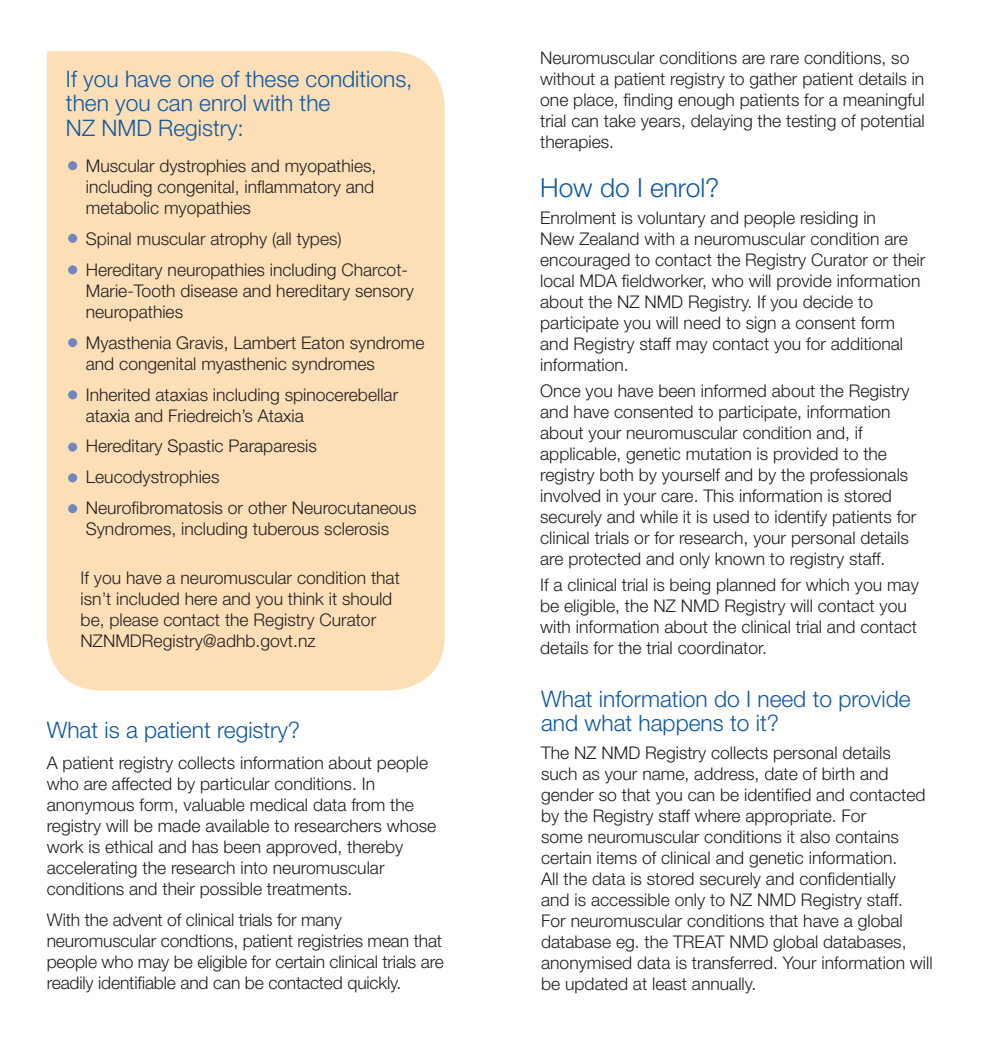
<style>
.page{position:relative;width:983px;height:1042px;background:#fff}
.page>*{position:absolute;margin:0;border:0;box-sizing:border-box;transform-origin:0 0}
.t1{font:300 26.25px "Helvetica Neue LT Std";color:#1058a2}
.t2{font:300 22.75px/24.5px "Helvetica Neue LT Std";color:#1058a2}
.t3{font:300 17.5px/21px "Helvetica Neue LT Std";color:#231f20}
</style>
<div class="page">
<div style="left:47px;top:51px;width:397px;height:639px;background:#fcdfb6"></div>
<div style="left:68px;top:234px;width:9px;height:9px;background:#7387bf;border-radius:50%"></div>
<div style="left:68px;top:161px;width:9px;height:9px;background:#7387bf;border-radius:50%"></div>
<div style="left:68px;top:265px;width:9px;height:9px;background:#7387bf;border-radius:50%"></div>
<div style="left:68px;top:338px;width:9px;height:9px;background:#7387bf;border-radius:50%"></div>
<div style="left:68px;top:390px;width:9px;height:9px;background:#7387bf;border-radius:50%"></div>
<div style="left:68px;top:442px;width:9px;height:10px;background:#7387bf;border-radius:50%"></div>
<div style="left:68px;top:473px;width:9px;height:9px;background:#7387bf;border-radius:50%"></div>
<div style="left:68px;top:504px;width:9px;height:9px;background:#7387bf;border-radius:50%"></div>
<h2 class="t2" style="left:66px;top:66px;width:348px">If you have one of these conditions, then you can enrol with the<br>NZ NMD Registry:</h2>
<p class="t3" style="left:86px;top:155px;width:292px">Muscular dystrophies and myopathies, including congenital, inflammatory and metabolic myopathies</p>
<p class="t3" style="left:86px;top:223px;width:323px;line-height:31px">Spinal muscular atrophy (all types)<br>Hereditary neuropathies including Charcot-</p>
<p class="t3" style="left:86px;top:279px;width:329px">Marie-Tooth disease and hereditary sensory neuropathies</p>
<p class="t3" style="left:86px;top:331px;width:340px">Myasthenia Gravis, Lambert Eaton syndrome and congenital myasthenic syndromes</p>
<p class="t3" style="left:86px;top:383px;width:314px">Inherited ataxias including spinocerebellar ataxia and Friedreich’s Ataxia</p>
<p class="t3" style="left:86px;top:430px;width:332px;line-height:31px">Hereditary Spastic Paraparesis<br>Leucodystrophies<br>Neurofibromatosis or other Neurocutaneous</p>
<p class="t3" style="left:86px;top:518px;width:305px">Syndromes, including tuberous sclerosis</p>
<p class="t3" style="left:81px;top:567px;width:320px">If you have a neuromuscular condition that isn’t included here and you think it should be, please contact the Registry Curator NZNMDRegistry@adhb.govt.nz</p>
<h2 class="t2" style="left:47px;top:717px;width:255px">What is a patient registry?</h2>
<p class="t3" style="left:47px;top:751px;width:391px">A patient registry collects information about people who are affected by particular conditions. In anonymous form, valuable medical data from the registry will be made available to researchers whose work is ethical and has been approved, thereby accelerating the research into neuromuscular conditions and their possible treatments.</p>
<p class="t3" style="left:47px;top:908px;width:398px">With the advent of clinical trials for many neuromuscular condtions, patient registries mean that people who may be eligible for certain clinical trials are readily identifiable and can be contacted quickly.</p>
<p class="t3" style="left:540px;top:47px;width:386px">Neuromuscular conditions are rare conditions, so without a patient registry to gather patient details in one place, finding enough patients for a meaningful trial can take years, delaying the testing of potential therapies.</p>
<h1 class="t1" style="left:540px;top:171px;width:180px">How do I enrol?</h1>
<p class="t3" style="left:540px;top:207px;width:386px">Enrolment is voluntary and people residing in<br>New Zealand with a neuromuscular condition are encouraged to contact the Registry Curator or their local MDA fieldworker, who will provide information about the NZ NMD Registry. If you decide to participate you will need to sign a consent form and Registry staff may contact you for additional information.</p>
<p class="t3" style="left:540px;top:380px;width:377px">Once you have been informed about the Registry and have consented to participate, information about your neuromuscular condition and, if applicable, genetic mutation is provided to the registry both by yourself and by the professionals involved in your care. This information is stored securely and while it is used to identify patients for clinical trials or for research, your personal details are protected and only known to registry staff.</p>
<p class="t3" style="left:540px;top:574px;width:380px">If a clinical trial is being planned for which you may be eligible, the NZ NMD Registry will contact you with information about the clinical trial and contact details for the trial coordinator.</p>
<h2 class="t2" style="left:541px;top:686px;width:371px">What information do I need to provide and what happens to it?</h2>
<p class="t3" style="left:541px;top:742px;width:393px">The NZ NMD Registry collects personal details<br>such as your name, address, date of birth and gender so that you can be identified and contacted by the Registry staff where appropriate. For<br>some neuromuscular conditions it also contains certain items of clinical and genetic information.<br>All the data is stored securely and confidentially<br>and is accessible only to NZ NMD Registry staff.<br>For neuromuscular conditions that have a global database eg. the TREAT NMD global databases, anonymised data is transferred. Your information will be updated at least annually.</p>
</div>
